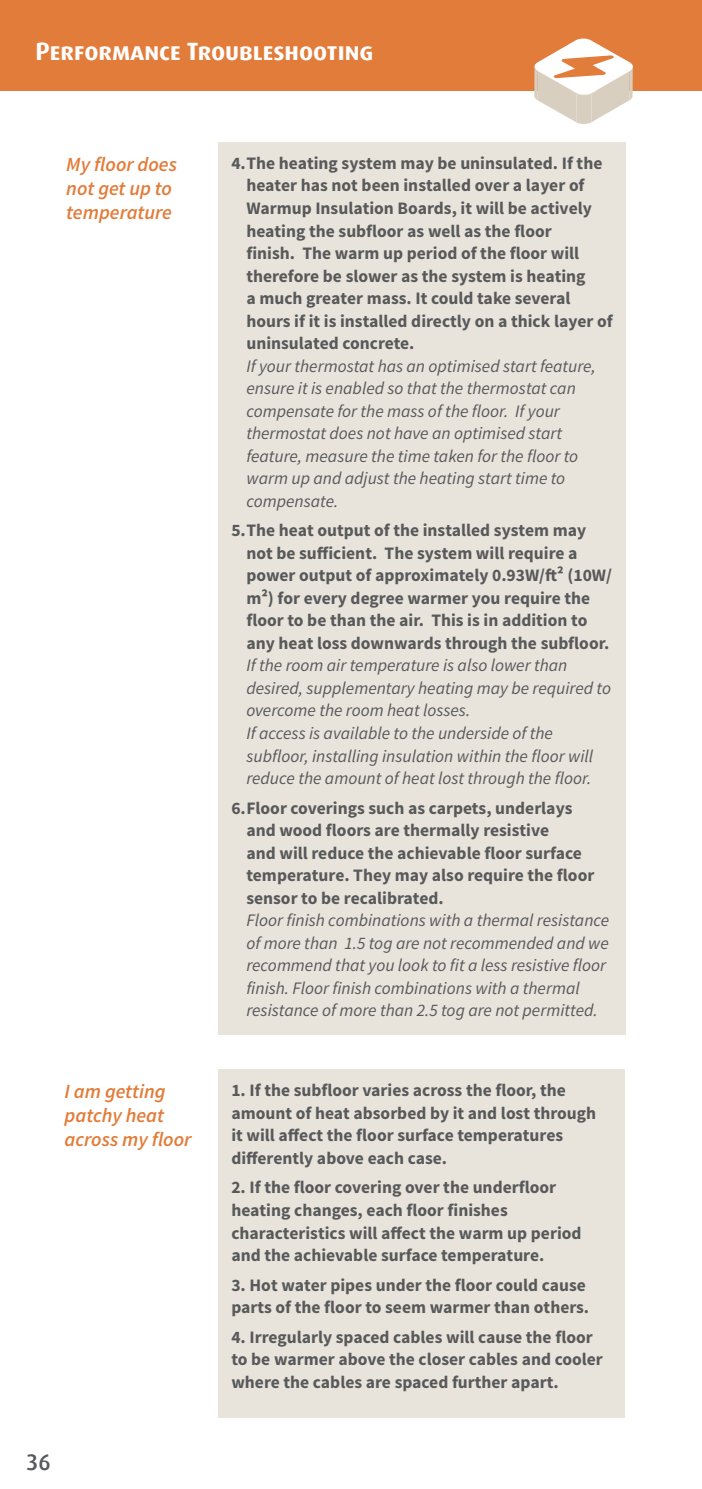
<style>
.page{position:relative;width:702px;height:1489px;background:#fff}
.page>*{position:absolute;margin:0;border:0;box-sizing:border-box;transform-origin:0 0}
.t1{font:700 25px "Dax Sc Offc";color:#fff}
.t2{font:500 22.5px "Dax Offc";color:#58595b}
.t3{font:italic 600 20px/24px "Source Sans Pro";color:#e27c3a}
.t4{font:700 17.5px/22.5px "Source Sans Pro";color:#58595b}
.t5{font:italic 17.5px/22.5px "Source Sans Pro";color:#58595b}
</style>
<div class="page">
<div style="left:0;top:0;width:702px;height:91px;background:#e27c3a"></div>
<svg style="left:534px;top:38px;width:99px;height:86px"></svg>
<div style="left:218px;top:142px;width:407px;height:893px;background:#e9e4db"></div>
<div style="left:218px;top:1069px;width:407px;height:348px;background:#e9e4db"></div>
<h1 class="t1" style="left:35px;top:35px;width:339px">Performance Troubleshooting</h1>
<p class="t3" style="left:66px;top:152px;width:112px">My floor does not get up to temperature</p>
<p class="t4" style="left:246px;top:152px;width:368px;text-indent:-15px">4.The heating system may be uninsulated. If the heater has not been installed over a layer of Warmup Insulation Boards, it will be actively heating the subfloor as well as the floor<br>finish. The warm up period of the floor will therefore be slower as the system is heating<br>a much greater mass. It could take several hours if it is installed directly on a thick layer of uninsulated concrete.</p>
<p class="t5" style="left:246px;top:354px;width:351px">If your thermostat has an optimised start feature, ensure it is enabled so that the thermostat can compensate for the mass of the floor. If your thermostat does not have an optimised start feature, measure the time taken for the floor to warm up and adjust the heating start time to compensate.</p>
<p class="t4" style="left:246px;top:520px;width:367px;text-indent:-15px">5.The heat output of the installed system may not be sufficient. The system will require a power output of approximately 0.93W/ft² (10W/ m²) for every degree warmer you require the floor to be than the air. This is in addition to any heat loss downwards through the subfloor.</p>
<p class="t5" style="left:246px;top:654px;width:366px">If the room air temperature is also lower than desired, supplementary heating may be required to overcome the room heat losses.<br>If access is available to the underside of the subfloor, installing insulation within the floor will reduce the amount of heat lost through the floor.</p>
<p class="t4" style="left:246px;top:797px;width:349px;text-indent:-15px">6.Floor coverings such as carpets, underlays and wood floors are thermally resistive<br>and will reduce the achievable floor surface temperature. They may also require the floor sensor to be recalibrated.</p>
<p class="t5" style="left:246px;top:909px;width:364px">Floor finish combinations with a thermal resistance of more than 1.5 tog are not recommended and we recommend that you look to fit a less resistive floor finish. Floor finish combinations with a thermal resistance of more than 2.5 tog are not permitted.</p>
<p class="t3" style="left:65px;top:1078px;width:128px">I am getting patchy heat across my floor</p>
<p class="t4" style="left:231px;top:1079px;width:366px">1. If the subfloor varies across the floor, the amount of heat absorbed by it and lost through it will affect the floor surface temperatures differently above each case.</p>
<p class="t4" style="left:231px;top:1176px;width:351px">2. If the floor covering over the underfloor heating changes, each floor finishes characteristics will affect the warm up period and the achievable surface temperature.</p>
<p class="t4" style="left:231px;top:1274px;width:359px">3. Hot water pipes under the floor could cause parts of the floor to seem warmer than others.</p>
<p class="t4" style="left:231px;top:1326px;width:373px">4. Irregularly spaced cables will cause the floor to be warmer above the closer cables and cooler where the cables are spaced further apart.</p>
<p class="t2" style="left:26px;top:1447px;width:26px">36</p>
</div>
